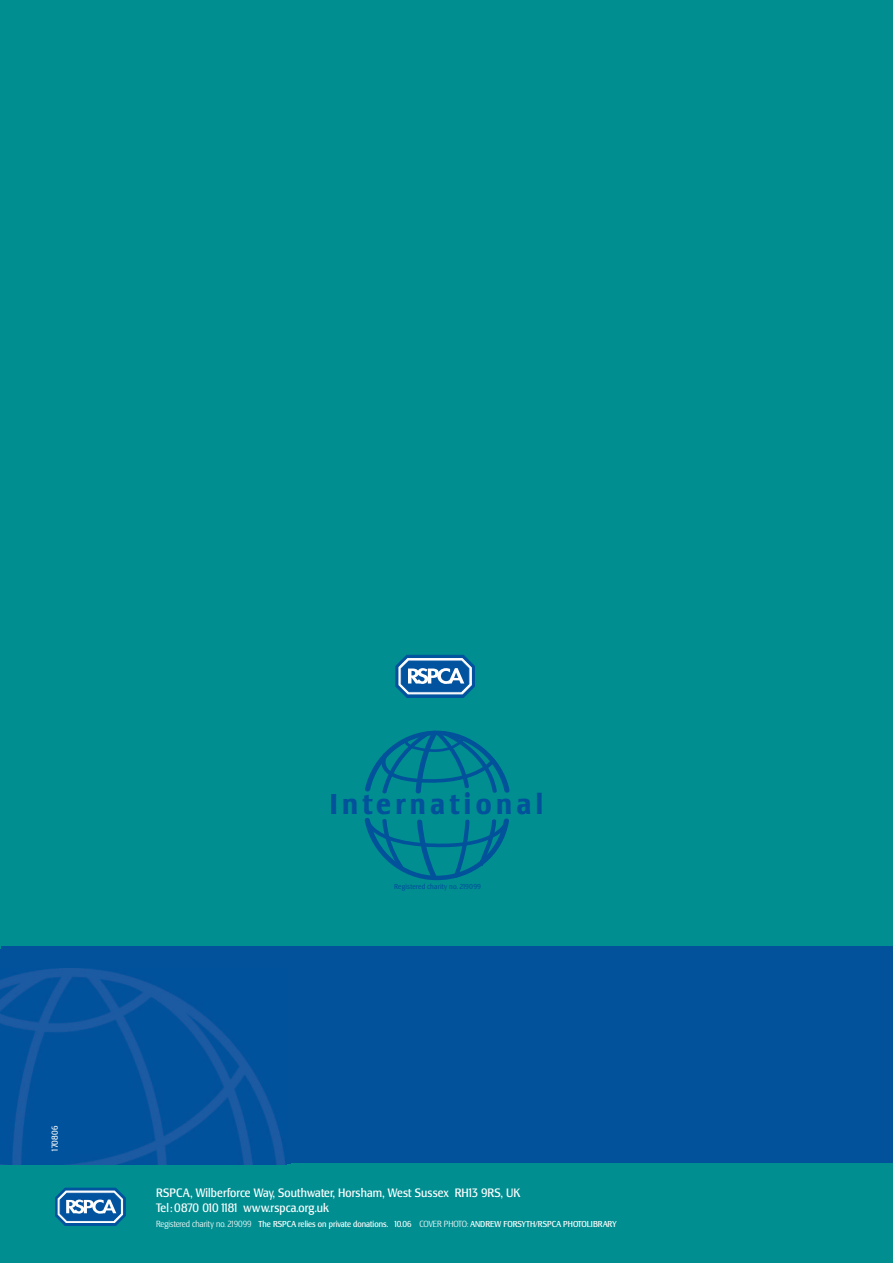
<style>
.page{position:relative;width:893px;height:1263px;background:#008e91}
.page>*{position:absolute;margin:0;border:0;box-sizing:border-box;transform-origin:0 0}
.t1{font:700 condensed 29.85px "Lesmore";color:#01519b}
.t2{font:condensed 12.75px/15px "Lesmore";letter-spacing:.01em;color:#fff}
.t3{font:condensed 9px "Lesmore";color:#fff}
.t4{font:condensed 7.5px "Lesmore";color:#01519b}
.s1{font-weight:300}
</style>
<div class="page">
<div style="left:1px;top:946px;width:892px;height:217px;background:#01519b"></div>
<svg style="left:55px;top:1188px;width:71px;height:38px;background:#4786b8"></svg>
<svg style="left:365px;top:730px;width:145px;height:64px"></svg>
<svg style="left:364px;top:818px;width:145px;height:62px"></svg>
<div style="left:0;top:949px;width:291px;height:215px;background:#01519b"></div>
<img style="left:0;top:969px;width:285px;height:195px">
<svg style="left:396px;top:655px;width:79px;height:43px;background:#4787b9"></svg>
<p class="t3" style="left:50px;top:1151px;width:27px;rotate:-90deg">170806</p>
<h1 class="t1" style="left:329px;top:786px;width:215px">International</h1>
<p class="t4" style="left:394px;top:882px;width:88px">Registered charity no. 219099</p>
<h2 class="t2" style="left:156px;top:1185px;width:365px">RSPCA, Wilberforce Way, Southwater, Horsham, West Sussex RH13 9RS, UK<br>Tel: 0870 010 1181 www.rspca.org.uk</h2>
<p class="t3" style="left:156px;top:1218px;width:462px"><span class="s1">Registered charity no. 219099</span> The RSPCA relies on private donations. 10.06 <span class="s1">COVER PHOTO:</span> ANDREW FORSYTH/RSPCA PHOTOLIBRARY</p>
</div>
